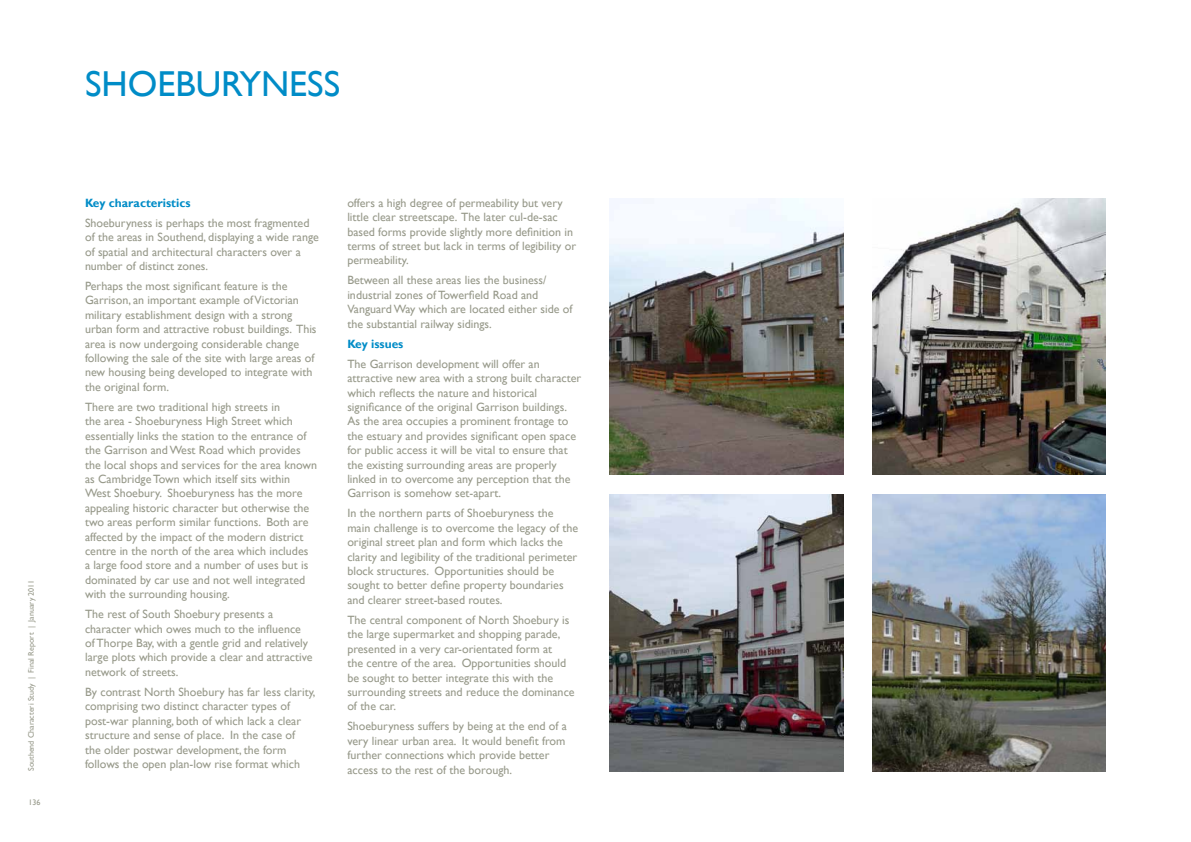
<style>
.page{position:relative;width:1191px;height:842px;background:#fff}
.page>*{position:absolute;margin:0;border:0;box-sizing:border-box;transform-origin:0 0}
.t1{font:36px "Gill Sans";color:#008cc7}
.t2{font:12px/14.4px "Gill Sans";color:#97998a}
.t3{font:700 12px "Gill Sans";color:#008cc7}
.t4{font:8px "Gill Sans";color:#97998a}
</style>
<div class="page">
<img style="left:609px;top:494px;width:234px;height:277px">
<img style="left:609px;top:198px;width:234px;height:276px">
<img style="left:872px;top:494px;width:234px;height:277px">
<img style="left:872px;top:198px;width:234px;height:276px">
<p class="t4" style="left:27px;top:771px;width:193px;rotate:-90deg">Southend Characteri Study | Final Report | January 2011</p>
<p class="t4" style="left:28px;top:798px;width:13px">136</p>
<h1 class="t1" style="left:85px;top:63px;width:257px">SHOEBURYNESS</h1>
<p class="t3" style="left:85px;top:195px;width:107px">Key characteristics</p>
<p class="t2" style="left:85px;top:216px;width:235px">Shoeburyness is perhaps the most fragmented of the areas in Southend, displaying a wide range of spatial and architectural characters over a number of distinct zones.</p>
<p class="t2" style="left:85px;top:279px;width:233px">Perhaps the most significant feature is the Garrison, an important example of Victorian military establishment design with a strong urban form and attractive robust buildings. This area is now undergoing considerable change following the sale of the site with large areas of new housing being developed to integrate with the original form.</p>
<p class="t2" style="left:85px;top:400px;width:234px">There are two traditional high streets in<br>the area - Shoeburyness High Street which essentially links the station to the entrance of the Garrison and West Road which provides the local shops and services for the area known as Cambridge Town which itself sits within West Shoebury. Shoeburyness has the more appealing historic character but otherwise the two areas perform similar functions. Both are affected by the impact of the modern district centre in the north of the area which includes<br>a large food store and a number of uses but is dominated by car use and not well integrated with the surrounding housing.</p>
<p class="t2" style="left:85px;top:607px;width:229px">The rest of South Shoebury presents a character which owes much to the influence of Thorpe Bay, with a gentle grid and relatively large plots which provide a clear and attractive network of streets.</p>
<p class="t2" style="left:85px;top:685px;width:232px">By contrast North Shoebury has far less clarity, comprising two distinct character types of post-war planning, both of which lack a clear structure and sense of place. In the case of<br>the older postwar development, the form follows the open plan-low rise format which</p>
<p class="t2" style="left:347px;top:196px;width:230px">offers a high degree of permeability but very little clear streetscape. The later cul-de-sac based forms provide slightly more definition in terms of street but lack in terms of legibility or permeability.</p>
<p class="t2" style="left:347px;top:273px;width:227px">Between all these areas lies the business/ industrial zones of Towerfield Road and Vanguard Way which are located either side of the substantial railway sidings.</p>
<p class="t3" style="left:347px;top:336px;width:58px">Key issues</p>
<p class="t2" style="left:347px;top:357px;width:235px">The Garrison development will offer an attractive new area with a strong built character which reflects the nature and historical significance of the original Garrison buildings.<br>As the area occupies a prominent frontage to the estuary and provides significant open space for public access it will be vital to ensure that the existing surrounding areas are properly linked in to overcome any perception that the Garrison is somehow set-apart.</p>
<p class="t2" style="left:347px;top:506px;width:232px">In the northern parts of Shoeburyness the main challenge is to overcome the legacy of the original street plan and form which lacks the clarity and legibility of the traditional perimeter block structures. Opportunities should be sought to better define property boundaries and clearer street-based routes.</p>
<p class="t2" style="left:347px;top:613px;width:229px">The central component of North Shoebury is the large supermarket and shopping parade, presented in a very car-orientated form at<br>the centre of the area. Opportunities should be sought to better integrate this with the surrounding streets and reduce the dominance of the car.</p>
<p class="t2" style="left:347px;top:719px;width:221px">Shoeburyness suffers by being at the end of a very linear urban area. It would benefit from further connections which provide better access to the rest of the borough.</p>
</div>
